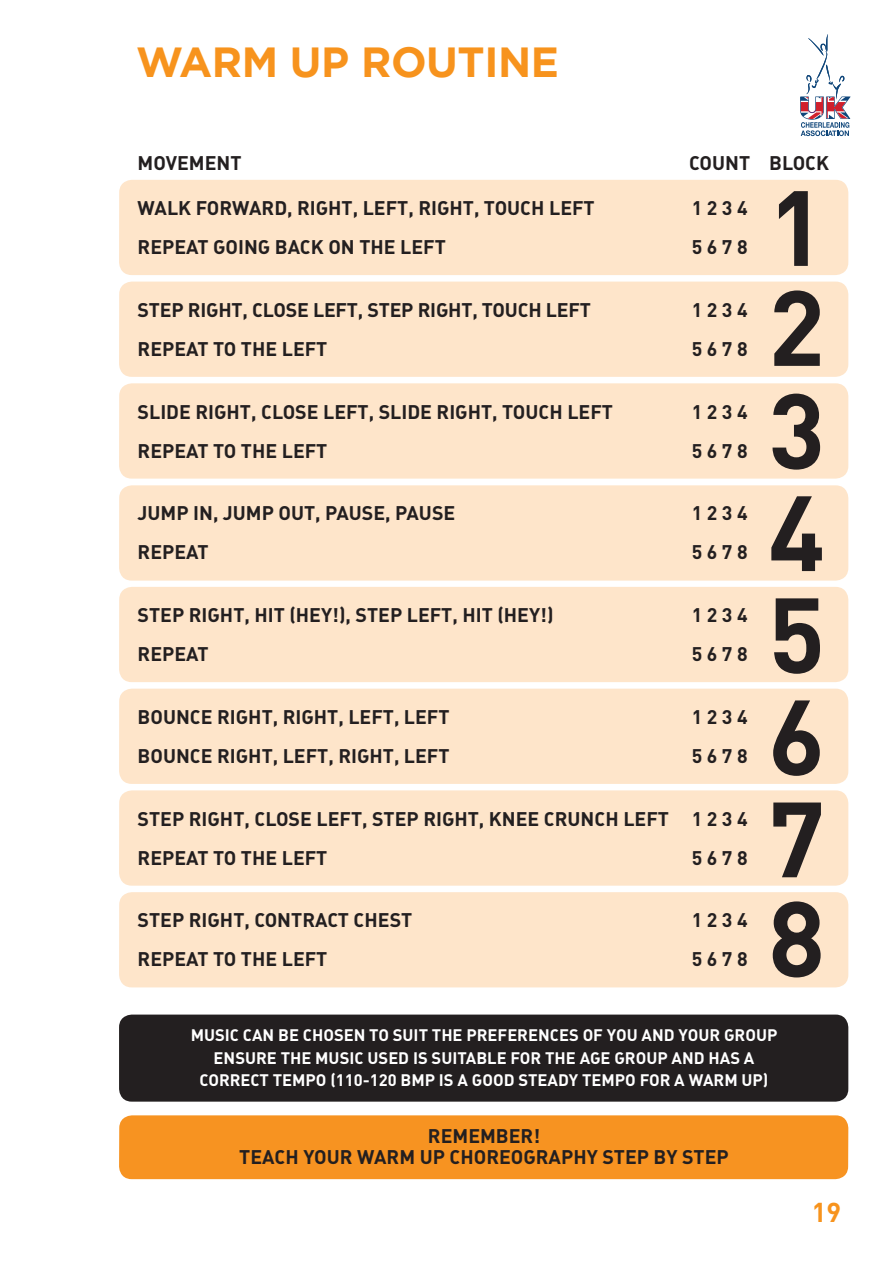
<style>
.page{position:relative;width:893px;height:1263px;background:#fff}
.page>*{position:absolute;margin:0;border:0;box-sizing:border-box;transform-origin:0 0}
.t1{font:700 105px/101.6px "DIN";color:#231f20;text-align:justify}
.t2{font:700 42px "Gotham";letter-spacing:-.01em;color:#f7931d}
.t3{font:700 27px "DIN";color:#f7931d}
.t4{font:700 19.5px/21px "DIN";color:#231f20;text-align:center}
.t5{font:700 16.5px/22.5px "DIN";color:#fff;text-align:center}
</style>
<div class="page">
<div style="left:119px;top:485px;width:729px;height:96px;background:#fee5ca;border-radius:13px"></div>
<div style="left:119px;top:587px;width:729px;height:95px;background:#fee5ca;border-radius:13px"></div>
<div style="left:119px;top:689px;width:729px;height:95px;background:#fee5ca;border-radius:13px"></div>
<div style="left:119px;top:790px;width:729px;height:96px;background:#fee5ca;border-radius:13px"></div>
<div style="left:119px;top:892px;width:729px;height:95px;background:#fee5ca;border-radius:13px"></div>
<div style="left:119px;top:1115px;width:729px;height:64px;background:#f79321;border-radius:13px"></div>
<svg style="left:800px;top:34px;width:50px;height:102px"></svg>
<div style="left:119px;top:180px;width:729px;height:95px;background:#fee5ca;border-radius:13px"></div>
<div style="left:119px;top:282px;width:729px;height:95px;background:#fee5ca;border-radius:13px"></div>
<div style="left:119px;top:383px;width:729px;height:96px;background:#fee5ca;border-radius:13px"></div>
<div style="left:119px;top:1014px;width:729px;height:88px;background:#231f20;border-radius:13px"></div>
<h2 class="t2" style="left:136px;top:38px;width:424px">WARM UP ROUTINE</h2>
<p class="t4" style="left:138px;top:151px;width:105px">MOVEMENT</p>
<p class="t4" style="left:689px;top:151px;width:141px">COUNT BLOCK</p>
<p class="t4" style="left:138px;top:197px;width:459px">WALK FORWARD, RIGHT, LEFT, RIGHT, TOUCH LEFT</p>
<p class="t4" style="left:692px;top:197px;width:57px">1 2 3 4</p>
<p class="t4" style="left:138px;top:236px;width:310px">REPEAT GOING BACK ON THE LEFT</p>
<p class="t4" style="left:692px;top:236px;width:57px">5 6 7 8</p>
<h1 class="t1" style="left:768px;top:173px;width:59px">1<br>2<br>3<br>4<br>5<br>6<br>7<br>8</h1>
<p class="t4" style="left:138px;top:298px;width:455px">STEP RIGHT, CLOSE LEFT, STEP RIGHT, TOUCH LEFT</p>
<p class="t4" style="left:692px;top:298px;width:57px">1 2 3 4</p>
<p class="t4" style="left:138px;top:337px;width:191px">REPEAT TO THE LEFT</p>
<p class="t4" style="left:692px;top:337px;width:57px">5 6 7 8</p>
<p class="t4" style="left:138px;top:400px;width:477px">SLIDE RIGHT, CLOSE LEFT, SLIDE RIGHT, TOUCH LEFT</p>
<p class="t4" style="left:692px;top:400px;width:57px">1 2 3 4</p>
<p class="t4" style="left:138px;top:439px;width:191px">REPEAT TO THE LEFT</p>
<p class="t4" style="left:692px;top:439px;width:57px">5 6 7 8</p>
<p class="t4" style="left:138px;top:502px;width:319px">JUMP IN, JUMP OUT, PAUSE, PAUSE</p>
<p class="t4" style="left:692px;top:502px;width:57px">1 2 3 4</p>
<p class="t4" style="left:138px;top:541px;width:72px">REPEAT</p>
<p class="t4" style="left:692px;top:541px;width:57px">5 6 7 8</p>
<p class="t4" style="left:138px;top:604px;width:417px">STEP RIGHT, HIT (HEY!), STEP LEFT, HIT (HEY!)</p>
<p class="t4" style="left:692px;top:604px;width:57px">1 2 3 4</p>
<p class="t4" style="left:138px;top:643px;width:72px">REPEAT</p>
<p class="t4" style="left:692px;top:643px;width:57px">5 6 7 8</p>
<p class="t4" style="left:138px;top:705px;width:313px">BOUNCE RIGHT, RIGHT, LEFT, LEFT</p>
<p class="t4" style="left:692px;top:705px;width:57px">1 2 3 4</p>
<p class="t4" style="left:138px;top:744px;width:313px">BOUNCE RIGHT, LEFT, RIGHT, LEFT</p>
<p class="t4" style="left:692px;top:744px;width:57px">5 6 7 8</p>
<p class="t4" style="left:138px;top:798px;width:611px;line-height:39px;text-align:left">STEP RIGHT, CLOSE LEFT, STEP RIGHT, KNEE CRUNCH LEFT 1 2 3 4<br>REPEAT TO THE LEFT</p>
<p class="t4" style="left:692px;top:846px;width:57px">5 6 7 8</p>
<p class="t4" style="left:138px;top:909px;width:276px">STEP RIGHT, CONTRACT CHEST</p>
<p class="t4" style="left:692px;top:909px;width:57px">1 2 3 4</p>
<p class="t4" style="left:138px;top:948px;width:191px">REPEAT TO THE LEFT</p>
<p class="t4" style="left:692px;top:948px;width:57px">5 6 7 8</p>
<p class="t5" style="left:191px;top:1023px;width:588px">MUSIC CAN BE CHOSEN TO SUIT THE PREFERENCES OF YOU AND YOUR GROUP<br>ENSURE THE MUSIC USED IS SUITABLE FOR THE AGE GROUP AND HAS A<br>CORRECT TEMPO (110-120 BMP IS A GOOD STEADY TEMPO FOR A WARM UP)</p>
<p class="t4" style="left:239px;top:1125px;width:491px">REMEMBER!<br>TEACH YOUR WARM UP CHOREOGRAPHY STEP BY STEP</p>
<h3 class="t3" style="left:812px;top:1194px;width:31px">19</h3>
</div>
